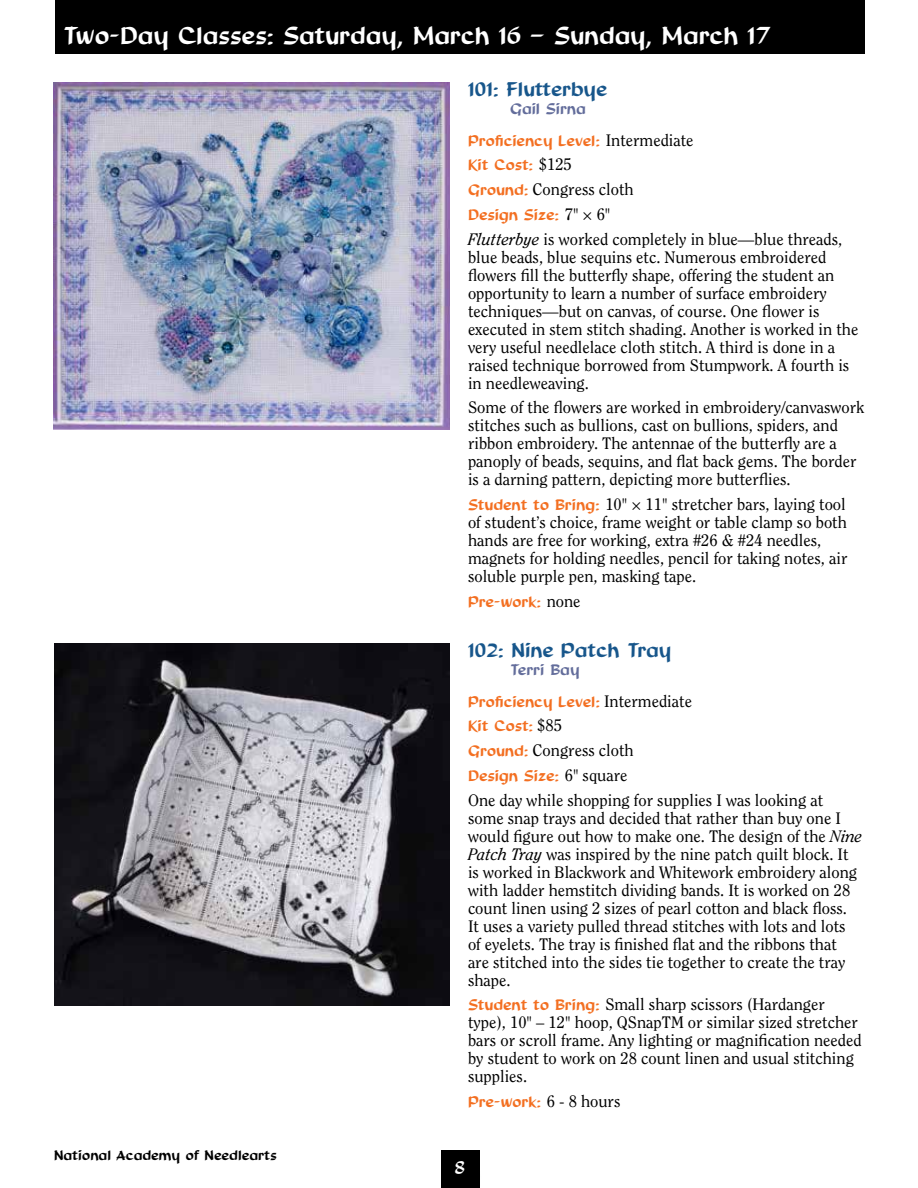
<style>
.page{position:relative;width:918px;height:1188px;background:#fff}
.page>*{position:absolute;margin:0;border:0;box-sizing:border-box;transform-origin:0 0}
.t1{font:700 24px "Jeannie";color:#fff}
.t2{font:700 19.5px "Jeannie";color:#17568b}
.t3{font:700 18px "Jeannie";color:#fff}
.t4{font:16.5px/18px "Clearface";color:#000}
.t5{font:700 15px/31.5px "Jeannie";color:#f36f21}
.t6{font:700 13.5px "Jeannie";color:#000}
.s1{color:#636d9b}
.s2{font-family:"Clearface";font-weight:400;font-size:16.5px;color:#000}
.s3{font-family:"Jeannie";font-weight:700;font-size:15px;color:#f36f21}
.s4{font-style:italic}
</style>
<div class="page">
<div style="left:441px;top:1150px;width:39px;height:38px;background:#000"></div>
<div style="left:458px;top:1164px;width:25px;height:24px;background:#000"></div>
<div style="left:55px;top:0;width:810px;height:54px;background:#000"></div>
<img style="left:54px;top:643px;width:396px;height:363px">
<img style="left:54px;top:82px;width:396px;height:348px">
<h1 class="t1" style="left:63px;top:21px;width:709px">Two-Day Classes: Saturday, March 16 – Sunday, March 17</h1>
<p class="t2" style="left:468px;top:78px;width:140px">101: Flutterbye</p>
<p class="t5" style="left:468px;top:94px;width:227px;text-indent:42px"><span class="s1">Gail Sirna<br></span>Proficiency Level: <span class="s2">Intermediate</span></p>
<p class="t5" style="left:468px;top:150px;width:105px">Kit Cost: <span class="s2">$125</span></p>
<p class="t4" style="left:468px;top:180px;width:167px"><span class="s3">Ground:</span> Congress cloth</p>
<p class="t5" style="left:468px;top:199px;width:144px">Design Size: <span class="s2">7" × 6"</span></p>
<p class="t4" style="left:468px;top:230px;width:392px"><span class="s4">Flutterbye</span> is worked completely in blue—blue threads, blue beads, blue sequins etc. Numerous embroidered flowers fill the butterfly shape, offering the student an opportunity to learn a number of surface embroidery techniques—but on canvas, of course. One flower is executed in stem stitch shading. Another is worked in the very useful needlelace cloth stitch. A third is done in a raised technique borrowed from Stumpwork. A fourth is in needleweaving.</p>
<p class="t4" style="left:468px;top:398px;width:398px">Some of the flowers are worked in embroidery/canvaswork stitches such as bullions, cast on bullions, spiders, and ribbon embroidery. The antennae of the butterfly are a panoply of beads, sequins, and flat back gems. The border is a darning pattern, depicting more butterflies.</p>
<p class="t4" style="left:468px;top:495px;width:381px"><span class="s3">Student to Bring:</span> 10" × 11" stretcher bars, laying tool of student’s choice, frame weight or table clamp so both hands are free for working, extra #26 &amp; #24 needles, magnets for holding needles, pencil for taking notes, air soluble purple pen, masking tape.</p>
<p class="t5" style="left:468px;top:586px;width:114px">Pre-work: <span class="s2">none</span></p>
<p class="t6" style="left:54px;top:1147px;width:224px">National Academy of Needlearts</p>
<p class="t2" style="left:468px;top:639px;width:205px">102: Nine Patch Tray</p>
<p class="t5" style="left:468px;top:655px;width:226px;text-indent:42px"><span class="s1">Terri Bay<br></span>Proficiency Level: <span class="s2">Intermediate</span></p>
<p class="t5" style="left:468px;top:711px;width:95px">Kit Cost: <span class="s2">$85</span></p>
<p class="t4" style="left:468px;top:741px;width:167px"><span class="s3">Ground:</span> Congress cloth</p>
<p class="t5" style="left:468px;top:760px;width:161px">Design Size: <span class="s2">6" square</span></p>
<p class="t4" style="left:468px;top:791px;width:396px">One day while shopping for supplies I was looking at some snap trays and decided that rather than buy one I would figure out how to make one. The design of the <span class="s4">Nine Patch Tray</span> was inspired by the nine patch quilt block. It is worked in Blackwork and Whitework embroidery along with ladder hemstitch dividing bands. It is worked on 28 count linen using 2 sizes of pearl cotton and black floss.<br>It uses a variety pulled thread stitches with lots and lots of eyelets. The tray is finished flat and the ribbons that<br>are stitched into the sides tie together to create the tray shape.</p>
<p class="t4" style="left:468px;top:995px;width:395px"><span class="s3">Student to Bring:</span> Small sharp scissors (Hardanger type), 10" – 12" hoop, QSnapTM or similar sized stretcher bars or scroll frame. Any lighting or magnification needed by student to work on 28 count linen and usual stitching supplies.</p>
<p class="t5" style="left:468px;top:1087px;width:154px">Pre-work: <span class="s2">6 - 8 hours</span></p>
<p class="t3" style="left:454px;top:1157px;width:12px">8</p>
</div>
